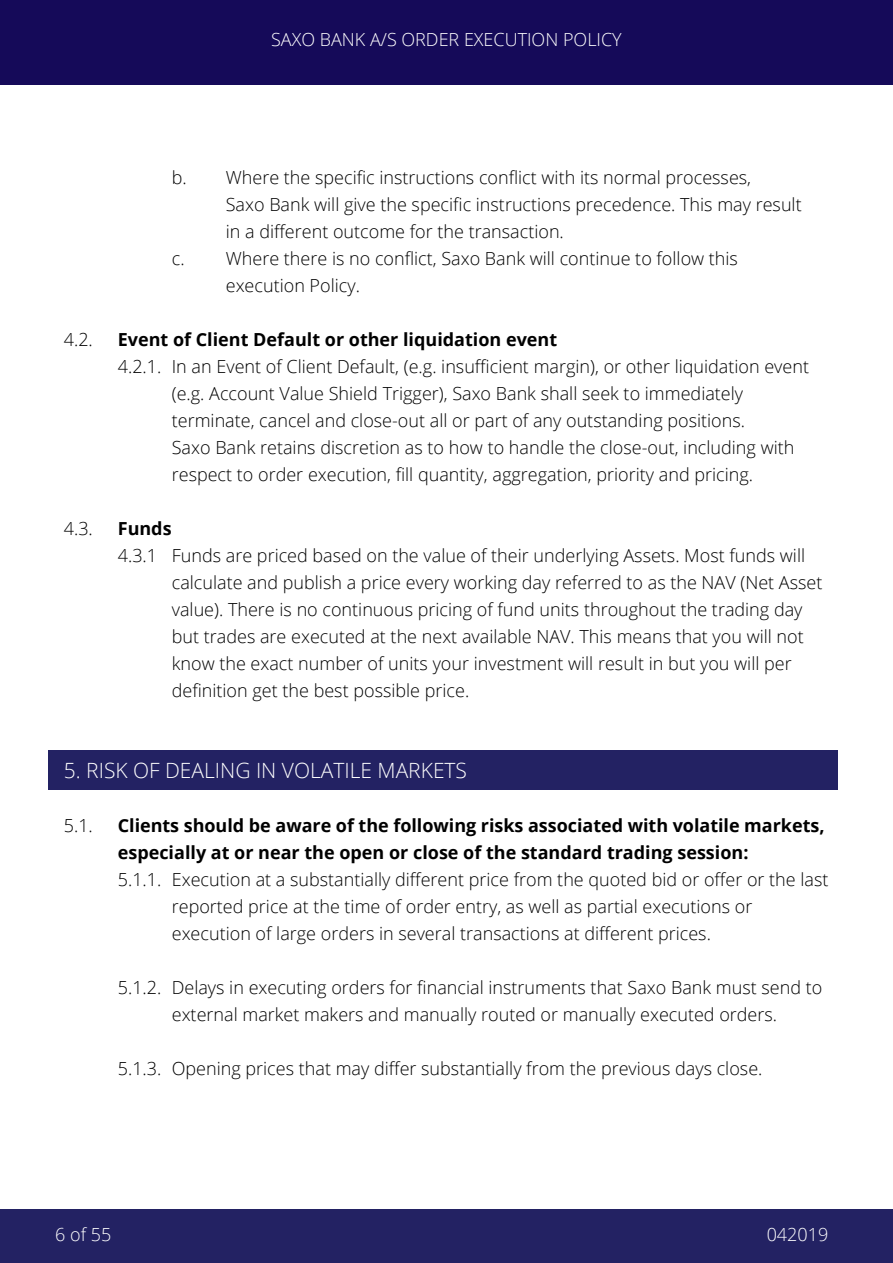
<style>
.page{position:relative;width:893px;height:1263px;background:#fff}
.page>*{position:absolute;margin:0;border:0;box-sizing:border-box;transform-origin:0 0}
.t1{font:300 21px "Open Sans";color:#fff}
.t2{font:300 18px/27px "Open Sans";color:#000}
.t3{font:700 18px/27px "Open Sans";color:#000}
.t4{font:300 18px "Open Sans";color:#fff}
</style>
<div class="page">
<div style="left:0;top:0;width:893px;height:85px;background:#150a59"></div>
<div style="left:0;top:1209px;width:893px;height:54px;background:#232263"></div>
<div style="left:48px;top:750px;width:790px;height:39px;background:#232263"></div>
<p class="t4" style="left:271px;top:27px;width:352px">SAXO BANK A/S ORDER EXECUTION POLICY</p>
<p class="t2" style="left:172px;top:163px;width:581px">b. Where the specific instructions conflict with its normal processes,</p>
<p class="t2" style="left:226px;top:190px;width:577px">Saxo Bank will give the specific instructions precedence. This may result</p>
<p class="t2" style="left:226px;top:217px;width:340px">in a different outcome for the transaction.</p>
<p class="t2" style="left:172px;top:244px;width:568px">c. Where there is no conflict, Saxo Bank will continue to follow this</p>
<p class="t2" style="left:226px;top:271px;width:136px">execution Policy.</p>
<p class="t2" style="left:64px;top:325px;width:31px">4.2.</p>
<p class="t3" style="left:118px;top:325px;width:441px">Event of Client Default or other liquidation event</p>
<p class="t2" style="left:172px;top:352px;width:639px;text-indent:-54px">4.2.1. In an Event of Client Default, (e.g. insufficient margin), or other liquidation event (e.g. Account Value Shield Trigger), Saxo Bank shall seek to immediately terminate, cancel and close-out all or part of any outstanding positions.<br>Saxo Bank retains discretion as to how to handle the close-out, including with respect to order execution, fill quantity, aggregation, priority and pricing.</p>
<p class="t2" style="left:64px;top:514px;width:31px">4.3.</p>
<p class="t3" style="left:118px;top:514px;width:55px">Funds</p>
<p class="t2" style="left:172px;top:541px;width:652px;text-indent:-54px">4.3.1 Funds are priced based on the value of their underlying Assets. Most funds will calculate and publish a price every working day referred to as the NAV (Net Asset value). There is no continuous pricing of fund units throughout the trading day but trades are executed at the next available NAV. This means that you will not know the exact number of units your investment will result in but you will per definition get the best possible price.</p>
<p class="t1" style="left:64px;top:756px;width:405px">5. RISK OF DEALING IN VOLATILE MARKETS</p>
<p class="t2" style="left:64px;top:811px;width:31px">5.1.</p>
<p class="t3" style="left:118px;top:811px;width:708px">Clients should be aware of the following risks associated with volatile markets, especially at or near the open or close of the standard trading session:</p>
<p class="t2" style="left:172px;top:865px;width:658px;text-indent:-54px">5.1.1. Execution at a substantially different price from the quoted bid or offer or the last reported price at the time of order entry, as well as partial executions or execution of large orders in several transactions at different prices.</p>
<p class="t2" style="left:118px;top:973px;width:706px;text-align:center">5.1.2. Delays in executing orders for financial instruments that Saxo Bank must send to external market makers and manually routed or manually executed orders.</p>
<p class="t2" style="left:118px;top:1054px;width:646px">5.1.3. Opening prices that may differ substantially from the previous days close.</p>
<p class="t4" style="left:55px;top:1222px;width:58px">6 of 55</p>
<p class="t4" style="left:767px;top:1222px;width:63px">042019</p>
</div>
